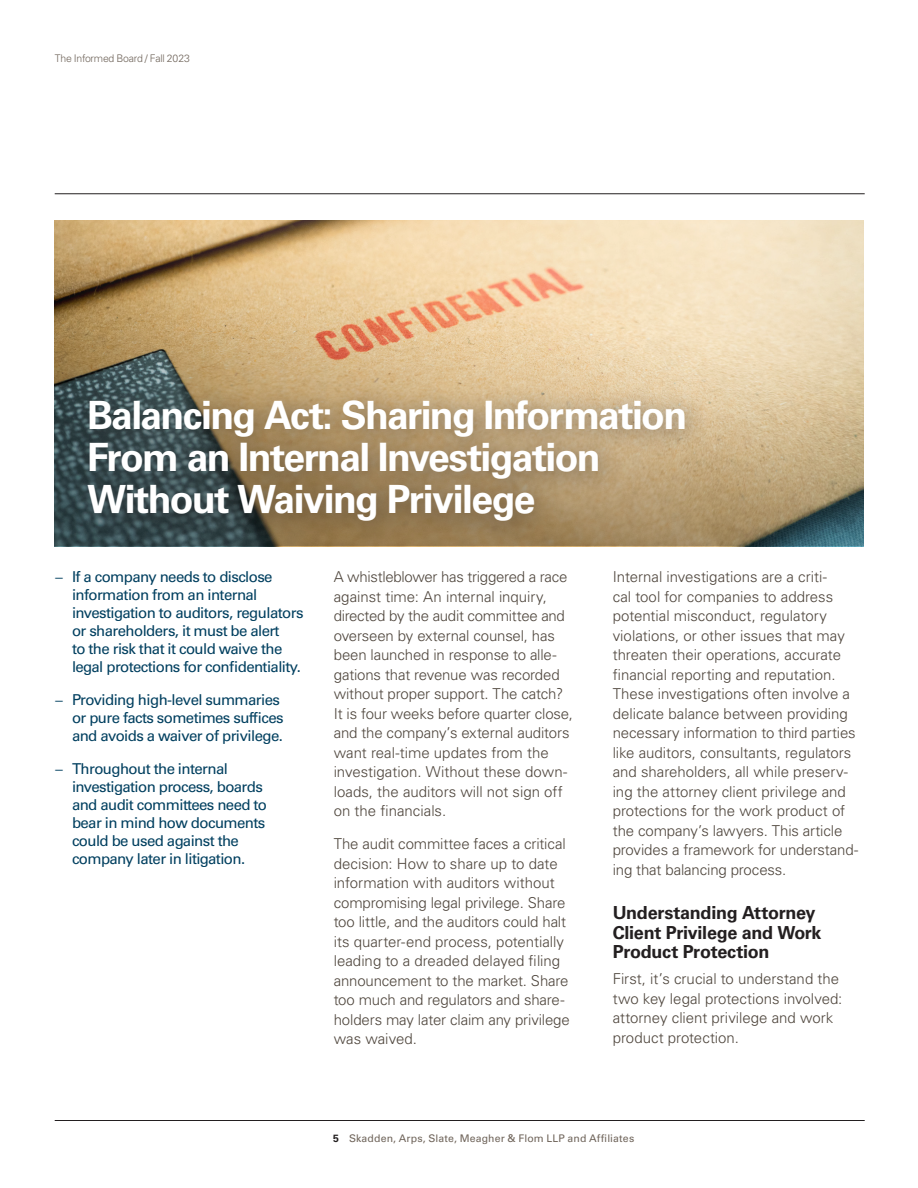
<style>
.page{position:relative;width:918px;height:1188px;background:#fff}
.page>*{position:absolute;margin:0;border:0;box-sizing:border-box;transform-origin:0 0}
.Article_Title{font:700 39px/42px "Univers LT Std";letter-spacing:-.04em;color:#fff}
.Heading_1{font:700 18px/19.5px "Univers LT Std";letter-spacing:-.015em;color:#231f20}
.Main_Body{font:300 15px/19.5px "Univers LT Std";letter-spacing:-.005em;color:#4f463d}
.t1{font:15px/18px "Univers LT Std";letter-spacing:-.04em;color:#003f5f}
.t2{font:10.5px "Univers LT Std";letter-spacing:.01em;color:#6f645a}
.t3{font:300 10.5px "Univers LT Std";letter-spacing:-.025em;color:#6f645a}
.s1{font-weight:300}
.s2{font-weight:700;color:#231f20}
</style>
<div class="page">
<hr style="left:55px;top:1120px;width:810px;height:1px;background:#231f20">
<hr style="left:55px;top:194px;width:810px;height:1px;background:#231f20">
<svg style="left:54px;top:221px;width:810px;height:325px"></svg>
<div style="left:71px;top:381px;width:640px;height:165px;background:#231f20;opacity:.5"></div>
<p class="t3" style="left:55px;top:52px;width:137px">The Informed Board / Fall 2023</p>
<h2 class="Article_Title" style="left:87px;top:395px;width:602px">Balancing Act: Sharing Information<br>From an Internal Investigation<br>Without Waiving Privilege</h2>
<p class="t1" style="left:72px;top:568px;width:233px;text-indent:-18px"><span class="s1">−</span> If a company needs to disclose information from an internal investigation to auditors, regulators or shareholders, it must be alert<br>to the risk that it could waive the legal protections for confidentiality.</p>
<p class="t1" style="left:72px;top:691px;width:213px;text-indent:-18px"><span class="s1">−</span> Providing high-level summaries or pure facts sometimes suffices and avoids a waiver of privilege.</p>
<p class="t1" style="left:72px;top:760px;width:197px;text-indent:-18px"><span class="s1">−</span> Throughout the internal investigation process, boards and audit committees need to bear in mind how documents could be used against the company later in litigation.</p>
<p class="Main_Body" style="left:334px;top:567px;width:241px">A whistleblower has triggered a race against time: An internal inquiry, directed by the audit committee and overseen by external counsel, has been launched in response to alle&shy;gations that revenue was recorded without proper support. The catch?<br>It is four weeks before quarter close, and the company’s external auditors want real-time updates from the investigation. Without these down&shy;loads, the auditors will not sign off on the financials.</p>
<p class="Main_Body" style="left:334px;top:834px;width:238px">The audit committee faces a critical decision: How to share up to date information with auditors without compromising legal privilege. Share too little, and the auditors could halt its quarter-end process, potentially leading to a dreaded delayed filing announcement to the market. Share too much and regulators and share&shy;holders may later claim any privilege was waived.</p>
<p class="Main_Body" style="left:613px;top:567px;width:247px">Internal investigations are a criti-<br>cal tool for companies to address potential misconduct, regulatory violations, or other issues that may threaten their operations, accurate financial reporting and reputation.<br>These investigations often involve a delicate balance between providing necessary information to third parties like auditors, consultants, regulators and shareholders, all while preserv&shy;ing the attorney client privilege and protections for the work product of the company’s lawyers. This article provides a framework for understand&shy;ing that balancing process.</p>
<h3 class="Heading_1" style="left:613px;top:903px;width:210px">Understanding Attorney<br>Client Privilege and Work<br>Product Protection</h3>
<p class="Main_Body" style="left:613px;top:969px;width:231px">First, it’s crucial to understand the two key legal protections involved: attorney client privilege and work product protection.</p>
<p class="t2" style="left:333px;top:1132px;width:303px"><span class="s2">5</span> Skadden, Arps, Slate, Meagher &amp; Flom LLP and Affiliates</p>
</div>
